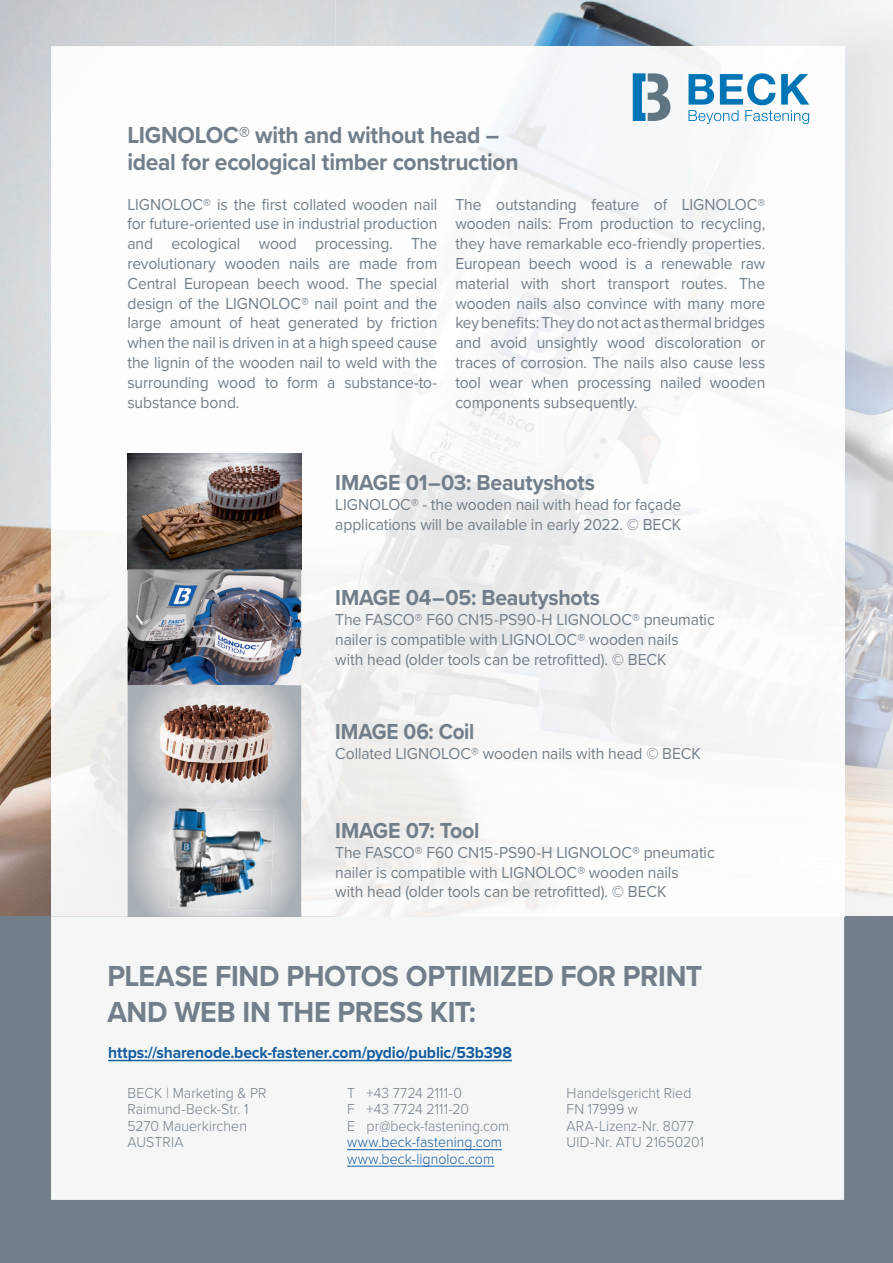
<style>
.page{position:relative;width:893px;height:1263px;background:#fff}
.page>*{position:absolute;margin:0;border:0;box-sizing:border-box;transform-origin:0 0}
.t1{font:700 30px/36px "Proxima Nova";letter-spacing:-.01em;color:#727f8a;scale:.95 1}
.t2{font:700 24px/27px "Proxima Nova";letter-spacing:-.015em;color:#727f8a;scale:.95 1}
.t3{font:700 22.5px "Proxima Nova";letter-spacing:-.01em;color:#727f8a;scale:.95 1}
.t4{font:700 22.5px "Proxima Nova";letter-spacing:-.01em;color:#727f8a;scale:.92 1}
.t5{font:16.5px/19.8px "Proxima Nova";letter-spacing:-.005em;color:#727f8a;scale:.95 1}
.t6{font:700 16.5px "Proxima Nova";letter-spacing:-.01em;color:#175d9e;scale:.95 1}
.t7{font:300 15px/16.5px "Proxima Nova";letter-spacing:.005em;color:#727f8a;scale:.94 1}
.t8{font:300 15px/16.5px "Proxima Nova";letter-spacing:.005em;color:#175d9e;scale:.94 1}
</style>
<div class="page">
<img style="left:0;top:0;width:335px;height:917px">
<img style="left:335px;top:0;width:558px;height:53px">
<img style="left:845px;top:53px;width:48px;height:864px">
<div style="left:0;top:917px;width:893px;height:346px;background:#727f8a"></div>
<img style="left:51px;top:46px;width:793px;height:871px">
<div style="left:51px;top:917px;width:793px;height:283px;background:#f5f7f7"></div>
<svg style="left:688px;top:73px;width:121px;height:51px"></svg>
<svg style="left:633px;top:73px;width:37px;height:48px"></svg>
<hr style="left:347px;top:1149px;width:155px;height:1px;background:#175d9e">
<hr style="left:347px;top:1166px;width:147px;height:1px;background:#175d9e">
<hr style="left:108px;top:1060px;width:404px;height:1px;background:#175d9e">
<img style="left:128px;top:453px;width:173px;height:464px">
<img style="left:170px;top:806px;width:53px;height:51px">
<img style="left:221px;top:808px;width:53px;height:53px">
<img style="left:168px;top:857px;width:53px;height:52px">
<img style="left:220px;top:859px;width:52px;height:52px">
<img style="left:133px;top:685px;width:151px;height:116px">
<h2 class="t2" style="left:127px;top:121px;width:413px">LIGNOLOC® with and without head – ideal for ecological timber construction</h2>
<p class="t5" style="left:127px;top:194px;width:328px;text-align:justify">LIGNOLOC® is the first collated wooden nail for future-oriented use in industrial production and ecological wood processing. The revolutionary wooden nails are made from Central European beech wood. The special design of the LIGNOLOC® nail point and the large amount of heat generated by friction when the nail is driven in at a high speed cause the lignin of the wooden nail to weld with the surrounding wood to form a substance-to&shy;substance bond.</p>
<p class="t5" style="left:455px;top:194px;width:328px;text-align:justify">The outstanding feature of LIGNOLOC® wooden nails: From production to recycling, they have remarkable eco-friendly properties.<br>European beech wood is a renewable raw material with short transport routes. The wooden nails also convince with many more key benefits: They do not act as thermal bridges and avoid unsightly wood discoloration or traces of corrosion. The nails also cause less tool wear when processing nailed wooden components subsequently.</p>
<h3 class="t3" style="left:335px;top:466px;width:275px">IMAGE 01–03: Beautyshots</h3>
<p class="t5" style="left:335px;top:494px;width:366px">LIGNOLOC® - the wooden nail with head for façade applications will be available in early 2022. © BECK</p>
<h3 class="t3" style="left:335px;top:581px;width:280px">IMAGE 04–05: Beautyshots</h3>
<p class="t5" style="left:335px;top:609px;width:401px">The FASCO® F60 CN15-PS90-H LIGNOLOC® pneumatic nailer is compatible with LIGNOLOC® wooden nails<br>with head (older tools can be retrofitted). © BECK</p>
<h3 class="t4" style="left:335px;top:715px;width:153px">IMAGE 06: Coil</h3>
<p class="t5" style="left:335px;top:743px;width:386px">Collated LIGNOLOC® wooden nails with head © BECK</p>
<h3 class="t3" style="left:335px;top:814px;width:153px">IMAGE 07: Tool</h3>
<p class="t5" style="left:335px;top:842px;width:401px">The FASCO® F60 CN15-PS90-H LIGNOLOC® pneumatic nailer is compatible with LIGNOLOC® wooden nails<br>with head (older tools can be retrofitted). © BECK</p>
<h1 class="t1" style="left:107px;top:957px;width:628px">PLEASE FIND PHOTOS OPTIMIZED FOR PRINT<br>AND WEB IN THE PRESS KIT:</h1>
<p class="t6" style="left:108px;top:1040px;width:427px">https://sharenode.beck-fastener.com/pydio/public/53b398</p>
<p class="t7" style="left:128px;top:1083px;width:149px">BECK | Marketing &amp; PR<br>Raimund-Beck-Str. 1<br>5270 Mauerkirchen<br>AUSTRIA</p>
<p class="t7" style="left:347px;top:1083px;width:174px">T +43 7724 2111-0<br>F +43 7724 2111-20<br>E pr@beck-fastening.com</p>
<p class="t8" style="left:347px;top:1133px;width:166px">www.beck-fastening.com www.beck-lignoloc.com</p>
<p class="t7" style="left:567px;top:1083px;width:148px">Handelsgericht Ried<br>FN 17999 w<br>ARA-Lizenz-Nr. 8077<br>UID-Nr. ATU 21650201</p>
</div>
